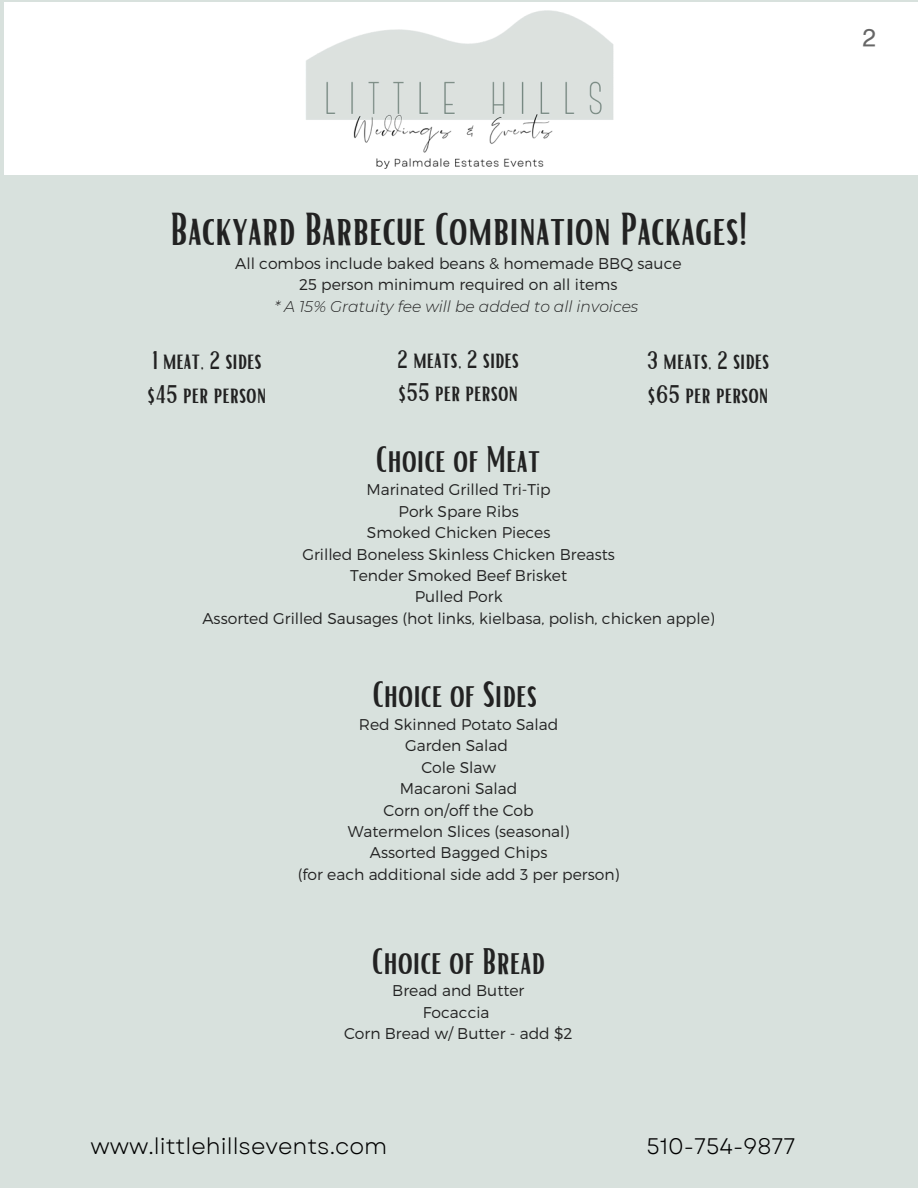
<style>
.page{position:relative;width:918px;height:1188px;background:#d8e1dd}
.page>*{position:absolute;margin:0;border:0;box-sizing:border-box;transform-origin:0 0}
.t1{font:45px "Bright";color:#222}
.t2{font:36px "Bright";color:#222}
.t3{font:24.9px/33.8px "Bright";color:#222}
.t4{font:24.9px "Geneva";color:#666}
.t5{font:22.5px "Garet";color:#000}
.t6{font:300 15.6px/21.3px "Montserrat";color:#222;text-align:center}
.t7{font:italic 300 15.6px "Montserrat";color:#222}
</style>
<div class="page">
<div style="left:5px;top:2px;width:913px;height:173px;background:#fff"></div>
<img style="left:306px;top:10px;width:308px;height:158px">
<h1 class="t1" style="left:170px;top:200px;width:579px">Backyard Barbecue Combination Packages!</h1>
<p class="t6" style="left:235px;top:252px;width:448px">All combos include baked beans &amp; homemade BBQ sauce<br>25 person minimum required on all items</p>
<p class="t7" style="left:274px;top:297px;width:366px">* A 15% Gratuity fee will be added to all invoices</p>
<h3 class="t3" style="left:147px;top:342px;width:121px">1 meat, 2 sides $45 per person</h3>
<h3 class="t3" style="left:397px;top:341px;width:123px">2 meats, 2 sides $55 per person</h3>
<h3 class="t3" style="left:647px;top:342px;width:124px">3 meats, 2 sides $65 per person</h3>
<h2 class="t2" style="left:376px;top:436px;width:166px">Choice of Meat</h2>
<p class="t6" style="left:202px;top:478px;width:514px">Marinated Grilled Tri-Tip<br>Pork Spare Ribs<br>Smoked Chicken Pieces<br>Grilled Boneless Skinless Chicken Breasts<br>Tender Smoked Beef Brisket<br>Pulled Pork<br>Assorted Grilled Sausages (hot links, kielbasa, polish, chicken apple)</p>
<h2 class="t2" style="left:373px;top:671px;width:166px">Choice of Sides</h2>
<p class="t6" style="left:298px;top:713px;width:323px">Red Skinned Potato Salad<br>Garden Salad<br>Cole Slaw<br>Macaroni Salad<br>Corn on/off the Cob<br>Watermelon Slices (seasonal)<br>Assorted Bagged Chips<br>(for each additional side add 3 per person)</p>
<h2 class="t2" style="left:372px;top:938px;width:174px">Choice of Bread</h2>
<p class="t6" style="left:344px;top:979px;width:230px">Bread and Butter<br>Focaccia<br>Corn Bread w/ Butter - add $2</p>
<h3 class="t5" style="left:90px;top:1130px;width:298px">www.littlehillsevents.com</h3>
<h3 class="t5" style="left:646px;top:1130px;width:151px">510-754-9877</h3>
<h3 class="t4" style="left:863px;top:22px;width:15px">2</h3>
</div>
